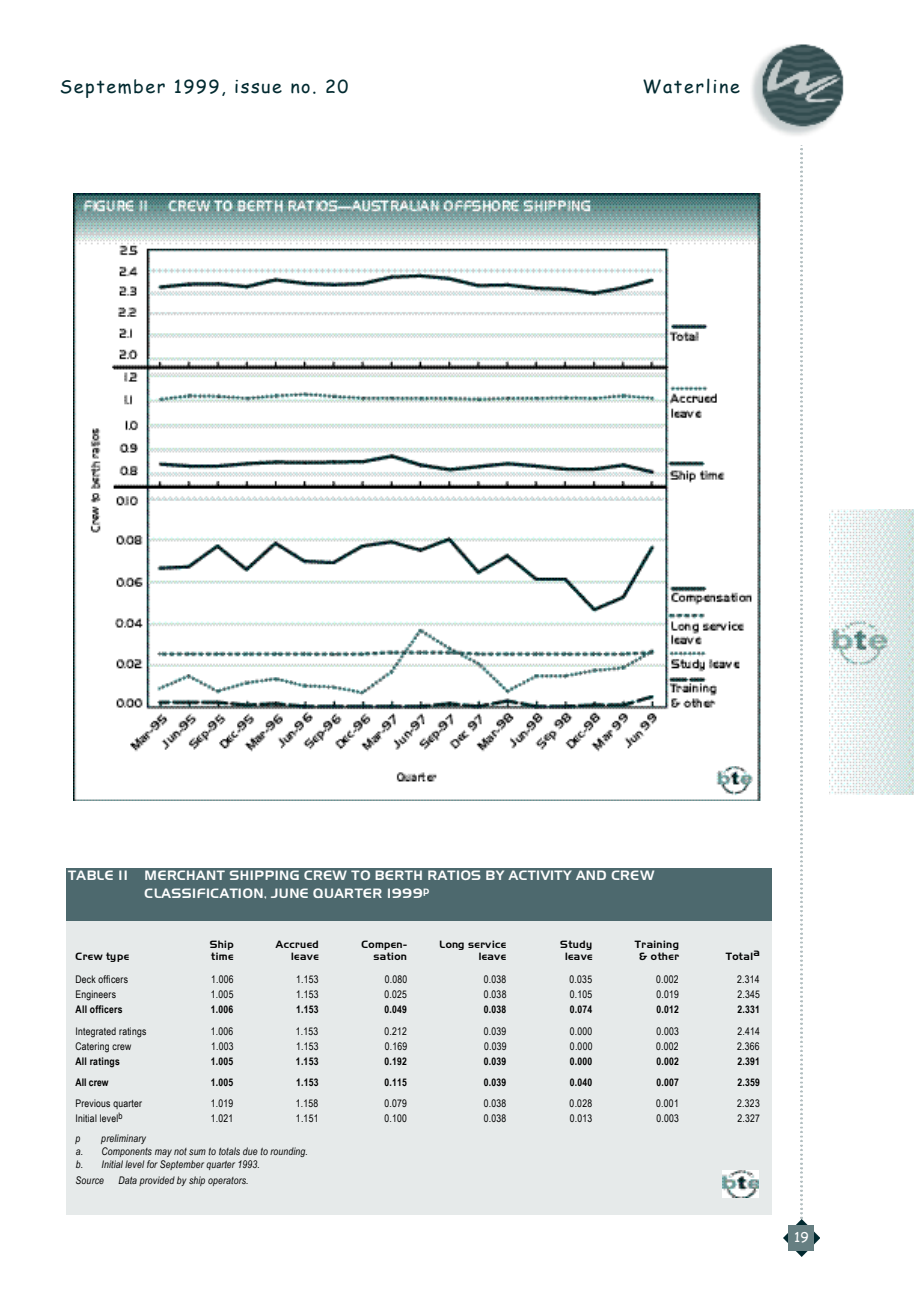
<style>
.page{position:relative;width:918px;height:1298px;background:#fff}
.page>*{position:absolute;margin:0;border:0;box-sizing:border-box;transform-origin:0 0}
.t1{font:18px "Comic Sans MS";letter-spacing:.085em;color:#00292f}
.t2{font:13.5px/17.2px "Slicker";letter-spacing:.03em;color:#fff}
.t3{font:13.5px "Comic Sans MS";color:#fff}
.t4{font:10.5px "Arial Narrow";letter-spacing:.02em;color:#000}
.t5{font:700 10.5px "Arial Narrow";letter-spacing:.02em;color:#000}
.t6{font:italic 10.5px/16.2px "Arial Narrow";letter-spacing:.02em;color:#000}
.t7{font:10.5px "Slicker";letter-spacing:.035em;color:#000}
</style>
<div class="page">
<img style="left:801px;top:145px;width:2px;height:1075px">
<img style="left:801px;top:698px;width:2px;height:520px">
<img style="left:783px;top:1220px;width:36px;height:36px">
<div style="left:789px;top:1225px;width:25px;height:26px;background:#667f82"></div>
<img style="left:752px;top:44px;width:92px;height:92px">
<img style="left:829px;top:510px;width:85px;height:284px">
<img style="left:74px;top:193px;width:687px;height:608px">
<div style="left:66px;top:876px;width:706px;height:338px;background:#e6eaea"></div>
<div style="left:66px;top:868px;width:706px;height:53px;background:#4d696e"></div>
<img style="left:722px;top:1170px;width:36px;height:27px">
<h1 class="t1" style="left:60px;top:73px;width:290px">September 1999, issue no. 20</h1>
<h1 class="t1" style="left:643px;top:73px;width:99px">W a t e r l i n e</h1>
<p class="t2" style="left:68px;top:867px;width:61px">TABLE 11</p>
<p class="t2" style="left:144px;top:867px;width:511px">MERCHANT SHIPPING CREW TO BERTH RATIOS BY ACTIVITY AND CREW<br>CLASSIFICATION, JUNE QUARTER 1999<sup>p</sup></p>
<p class="t7" style="left:210px;top:939px;width:25px">S h i p</p>
<p class="t7" style="left:276px;top:939px;width:44px">A c c r u e d</p>
<p class="t7" style="left:361px;top:939px;width:47px">C o m p e n -</p>
<p class="t7" style="left:440px;top:939px;width:68px">Long service</p>
<p class="t7" style="left:560px;top:939px;width:33px">S t u d y</p>
<p class="t7" style="left:635px;top:939px;width:45px">T r a i n i n g</p>
<p class="t7" style="left:75px;top:951px;width:55px">Crew type</p>
<p class="t7" style="left:211px;top:951px;width:24px">t i m e</p>
<p class="t7" style="left:291px;top:951px;width:29px">l e a v e</p>
<p class="t7" style="left:373px;top:951px;width:35px">s a t i o n</p>
<p class="t7" style="left:479px;top:951px;width:29px">l e a v e</p>
<p class="t7" style="left:565px;top:951px;width:29px">l e a v e</p>
<p class="t7" style="left:639px;top:951px;width:42px">&amp; other</p>
<p class="t7" style="left:726px;top:951px;width:36px">T o t a la</p>
<p class="t4" style="left:75px;top:973px;width:54px">Deck officers</p>
<p class="t4" style="left:211px;top:973px;width:24px">1 . 0 0 6</p>
<p class="t4" style="left:296px;top:973px;width:24px">1 . 1 5 3</p>
<p class="t4" style="left:385px;top:973px;width:24px">0 . 0 8 0</p>
<p class="t4" style="left:484px;top:973px;width:24px">0 . 0 3 8</p>
<p class="t4" style="left:570px;top:973px;width:24px">0 . 0 3 5</p>
<p class="t4" style="left:656px;top:973px;width:24px">0 . 0 0 2</p>
<p class="t4" style="left:737px;top:973px;width:24px">2 . 3 1 4</p>
<p class="t4" style="left:75px;top:988px;width:42px">E n g i n e e r s</p>
<p class="t4" style="left:211px;top:988px;width:24px">1 . 0 0 5</p>
<p class="t4" style="left:296px;top:988px;width:24px">1 . 1 5 3</p>
<p class="t4" style="left:385px;top:988px;width:24px">0 . 0 2 5</p>
<p class="t4" style="left:484px;top:988px;width:24px">0 . 0 3 8</p>
<p class="t4" style="left:570px;top:988px;width:24px">0 . 1 0 5</p>
<p class="t4" style="left:656px;top:988px;width:24px">0 . 0 1 9</p>
<p class="t4" style="left:737px;top:988px;width:24px">2 . 3 4 5</p>
<p class="t5" style="left:76px;top:1003px;width:48px">All officers</p>
<p class="t5" style="left:211px;top:1003px;width:24px">1 . 0 0 6</p>
<p class="t5" style="left:296px;top:1003px;width:24px">1 . 1 5 3</p>
<p class="t5" style="left:385px;top:1003px;width:24px">0 . 0 4 9</p>
<p class="t5" style="left:484px;top:1003px;width:24px">0 . 0 3 8</p>
<p class="t5" style="left:570px;top:1003px;width:24px">0 . 0 7 4</p>
<p class="t5" style="left:656px;top:1003px;width:24px">0 . 0 1 2</p>
<p class="t5" style="left:737px;top:1003px;width:24px">2 . 3 3 1</p>
<p class="t4" style="left:76px;top:1024px;width:72px">Integrated ratings</p>
<p class="t4" style="left:211px;top:1024px;width:24px">1 . 0 0 6</p>
<p class="t4" style="left:296px;top:1024px;width:24px">1 . 1 5 3</p>
<p class="t4" style="left:384px;top:1024px;width:24px">0 . 2 1 2</p>
<p class="t4" style="left:484px;top:1024px;width:24px">0 . 0 3 9</p>
<p class="t4" style="left:570px;top:1024px;width:24px">0 . 0 0 0</p>
<p class="t4" style="left:656px;top:1024px;width:24px">0 . 0 0 3</p>
<p class="t4" style="left:737px;top:1024px;width:24px">2 . 4 1 4</p>
<p class="t4" style="left:75px;top:1039px;width:57px">Catering crew</p>
<p class="t4" style="left:211px;top:1039px;width:24px">1 . 0 0 3</p>
<p class="t4" style="left:296px;top:1039px;width:24px">1 . 1 5 3</p>
<p class="t4" style="left:385px;top:1039px;width:24px">0 . 1 6 9</p>
<p class="t4" style="left:484px;top:1039px;width:24px">0 . 0 3 9</p>
<p class="t4" style="left:570px;top:1039px;width:24px">0 . 0 0 0</p>
<p class="t4" style="left:656px;top:1039px;width:24px">0 . 0 0 2</p>
<p class="t4" style="left:737px;top:1039px;width:24px">2 . 3 6 6</p>
<p class="t5" style="left:75px;top:1054px;width:46px">All ratings</p>
<p class="t5" style="left:211px;top:1054px;width:24px">1 . 0 0 5</p>
<p class="t5" style="left:296px;top:1054px;width:24px">1 . 1 5 3</p>
<p class="t5" style="left:384px;top:1054px;width:24px">0 . 1 9 2</p>
<p class="t5" style="left:484px;top:1054px;width:24px">0 . 0 3 9</p>
<p class="t5" style="left:570px;top:1054px;width:24px">0 . 0 0 0</p>
<p class="t5" style="left:656px;top:1054px;width:24px">0 . 0 0 2</p>
<p class="t5" style="left:737px;top:1054px;width:24px">2 . 3 9 1</p>
<p class="t5" style="left:76px;top:1076px;width:35px">All crew</p>
<p class="t5" style="left:211px;top:1076px;width:24px">1 . 0 0 5</p>
<p class="t5" style="left:296px;top:1076px;width:24px">1 . 1 5 3</p>
<p class="t5" style="left:385px;top:1076px;width:24px">0 . 1 1 5</p>
<p class="t5" style="left:484px;top:1076px;width:24px">0 . 0 3 9</p>
<p class="t5" style="left:570px;top:1076px;width:24px">0 . 0 4 0</p>
<p class="t5" style="left:656px;top:1076px;width:24px">0 . 0 0 7</p>
<p class="t5" style="left:737px;top:1076px;width:24px">2 . 3 5 9</p>
<p class="t4" style="left:76px;top:1097px;width:68px">Previous quarter</p>
<p class="t4" style="left:211px;top:1097px;width:24px">1 . 0 1 9</p>
<p class="t4" style="left:296px;top:1097px;width:24px">1 . 1 5 8</p>
<p class="t4" style="left:384px;top:1097px;width:24px">0 . 0 7 9</p>
<p class="t4" style="left:484px;top:1097px;width:24px">0 . 0 3 8</p>
<p class="t4" style="left:570px;top:1097px;width:24px">0 . 0 2 8</p>
<p class="t4" style="left:656px;top:1097px;width:24px">0 . 0 0 1</p>
<p class="t4" style="left:737px;top:1097px;width:24px">2 . 3 2 3</p>
<p class="t4" style="left:75px;top:1112px;width:49px">Initial level<sup>b</sup></p>
<p class="t4" style="left:211px;top:1112px;width:24px">1 . 0 2 1</p>
<p class="t4" style="left:296px;top:1112px;width:24px">1 . 1 5 1</p>
<p class="t4" style="left:385px;top:1112px;width:24px">0 . 1 0 0</p>
<p class="t4" style="left:484px;top:1112px;width:24px">0 . 0 3 8</p>
<p class="t4" style="left:570px;top:1112px;width:24px">0 . 0 1 3</p>
<p class="t4" style="left:656px;top:1112px;width:24px">0 . 0 0 3</p>
<p class="t4" style="left:737px;top:1112px;width:24px">2 . 3 2 7</p>
<p class="t6" style="left:76px;top:1130px;width:6px">p</p>
<p class="t6" style="left:101px;top:1130px;width:46px">p r e l i m i n a r y</p>
<p class="t6" style="left:76px;top:1143px;width:9px">a .</p>
<p class="t6" style="left:101px;top:1143px;width:208px">Components may not sum to totals due to rounding.</p>
<p class="t6" style="left:76px;top:1156px;width:9px">b .</p>
<p class="t6" style="left:76px;top:1156px;width:186px;text-indent:26px">Initial level for September quarter 1993.<br>S o u r c e</p>
<p class="t6" style="left:118px;top:1172px;width:132px">Data provided by ship operators.</p>
<p class="t3" style="left:794px;top:1226px;width:16px">1 9</p>
</div>
